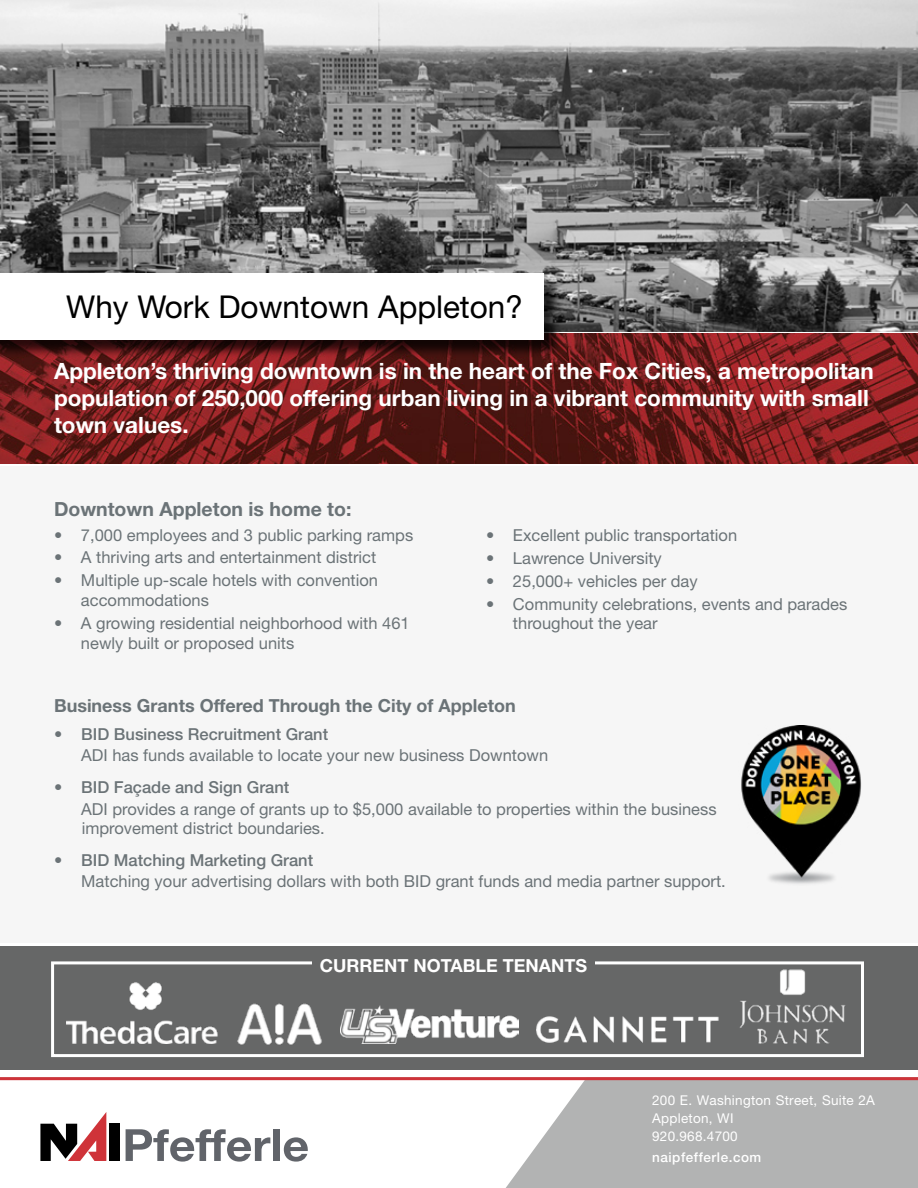
<style>
.page{position:relative;width:918px;height:1188px;background:#fff}
.page>*{position:absolute;margin:0;border:0;box-sizing:border-box;transform-origin:0 0}
.t1{font:31.5px "Helvetica Neue LT Std";color:#000}
.t2{font:700 22.5px/27px "Helvetica Neue LT Std";color:#fff}
.t3{font:700 19.5px "Helvetica Neue LT Std";color:#6b7377}
.t4{font:700 18px "Helvetica Neue LT Std";color:#6b7377}
.t5{font:700 18px "Helvetica Neue LT Std";color:#fff}
.t6{font:16.5px/19.8px "Helvetica Neue LT Std";color:#6b7377}
.t7{font:500 16.5px "Helvetica Neue LT Std";color:#6b7377}
.t8{font:13.5px/18px "Helvetica Neue LT Std";letter-spacing:.02em;color:#fff}
.t9{font:500 13.5px "Helvetica Neue LT Std";letter-spacing:.04em;color:#fff}
</style>
<div class="page">
<img style="left:0;top:335px;width:918px;height:128px">
<svg style="left:0;top:0;width:918px;height:335px;background:#818080"></svg>
<div style="left:0;top:276px;width:563px;height:83px;background:#000;opacity:.75"></div>
<div style="left:0;top:273px;width:544px;height:67px;background:#fff"></div>
<div style="left:0;top:946px;width:918px;height:124px;background:#666767"></div>
<div style="left:51px;top:961px;width:813px;height:96px;border:3px solid #fff"></div>
<img style="left:233px;top:1003px;width:93px;height:55px">
<img style="left:536px;top:1016px;width:182px;height:27px">
<img style="left:735px;top:964px;width:114px;height:80px">
<img style="left:66px;top:982px;width:152px;height:61px">
<div style="left:312px;top:951px;width:283px;height:31px;background:#666767"></div>
<img style="left:341px;top:1006px;width:177px;height:38px">
<img style="left:741px;top:726px;width:121px;height:160px">
<div style="left:0;top:1078px;width:918px;height:110px;background:#b2b3b3"></div>
<svg style="left:0;top:1080px;width:586px;height:108px;background:#f8f7f7"></svg>
<hr style="left:0;top:1077px;width:918px;height:3px;background:#cf3339">
<div style="left:110px;top:1124px;width:10px;height:37px;background:#000"></div>
<svg style="left:40px;top:1112px;width:66px;height:49px;background:#a57f80"></svg>
<svg style="left:126px;top:1129px;width:144px;height:33px;background:#b7b9bb"></svg>
<div style="left:273px;top:1129px;width:7px;height:32px;background:#61646a"></div>
<svg style="left:284px;top:1137px;width:24px;height:25px"></svg>
<h1 class="t1" style="left:66px;top:288px;width:458px">Why Work Downtown Appleton?</h1>
<h2 class="t2" style="left:54px;top:357px;width:821px">Appleton’s thriving downtown is in the heart of the Fox Cities, a metropolitan population of 250,000 offering urban living in a vibrant community with small town values.</h2>
<p class="t3" style="left:54px;top:497px;width:299px">Downtown Appleton is home to:</p>
<p class="t6" style="left:54px;top:525px;width:361px">• 7,000 employees and 3 public parking ramps</p>
<p class="t6" style="left:54px;top:547px;width:324px">• A thriving arts and entertainment district</p>
<p class="t6" style="left:81px;top:570px;width:299px;text-indent:-27px">• Multiple up-scale hotels with convention accommodations</p>
<p class="t6" style="left:81px;top:613px;width:330px;text-indent:-27px">• A growing residential neighborhood with 461 newly built or proposed units</p>
<p class="t6" style="left:486px;top:525px;width:253px">• Excellent public transportation</p>
<p class="t6" style="left:486px;top:548px;width:177px">• Lawrence University</p>
<p class="t6" style="left:486px;top:571px;width:213px">• 25,000+ vehicles per day</p>
<p class="t6" style="left:513px;top:594px;width:336px;text-indent:-27px">• Community celebrations, events and parades throughout the year</p>
<p class="t4" style="left:54px;top:695px;width:463px">Business Grants Offered Through the City of Appleton</p>
<p class="t7" style="left:54px;top:724px;width:275px">• BID Business Recruitment Grant</p>
<p class="t6" style="left:81px;top:745px;width:468px">ADI has funds available to locate your new business Downtown</p>
<p class="t7" style="left:54px;top:778px;width:237px">• BID Façade and Sign Grant</p>
<p class="t6" style="left:81px;top:799px;width:637px">ADI provides a range of grants up to $5,000 available to properties within the business improvement district boundaries.</p>
<p class="t7" style="left:54px;top:850px;width:260px">• BID Matching Marketing Grant</p>
<p class="t6" style="left:81px;top:871px;width:646px">Matching your advertising dollars with both BID grant funds and media partner support.</p>
<p class="t5" style="left:320px;top:955px;width:269px">CURRENT NOTABLE TENANTS</p>
<p class="t8" style="left:652px;top:1091px;width:224px">200 E. Washington Street, Suite 2A<br>Appleton, WI<br>920.968.4700</p>
<p class="t9" style="left:652px;top:1149px;width:111px">naipfefferle.com</p>
</div>
